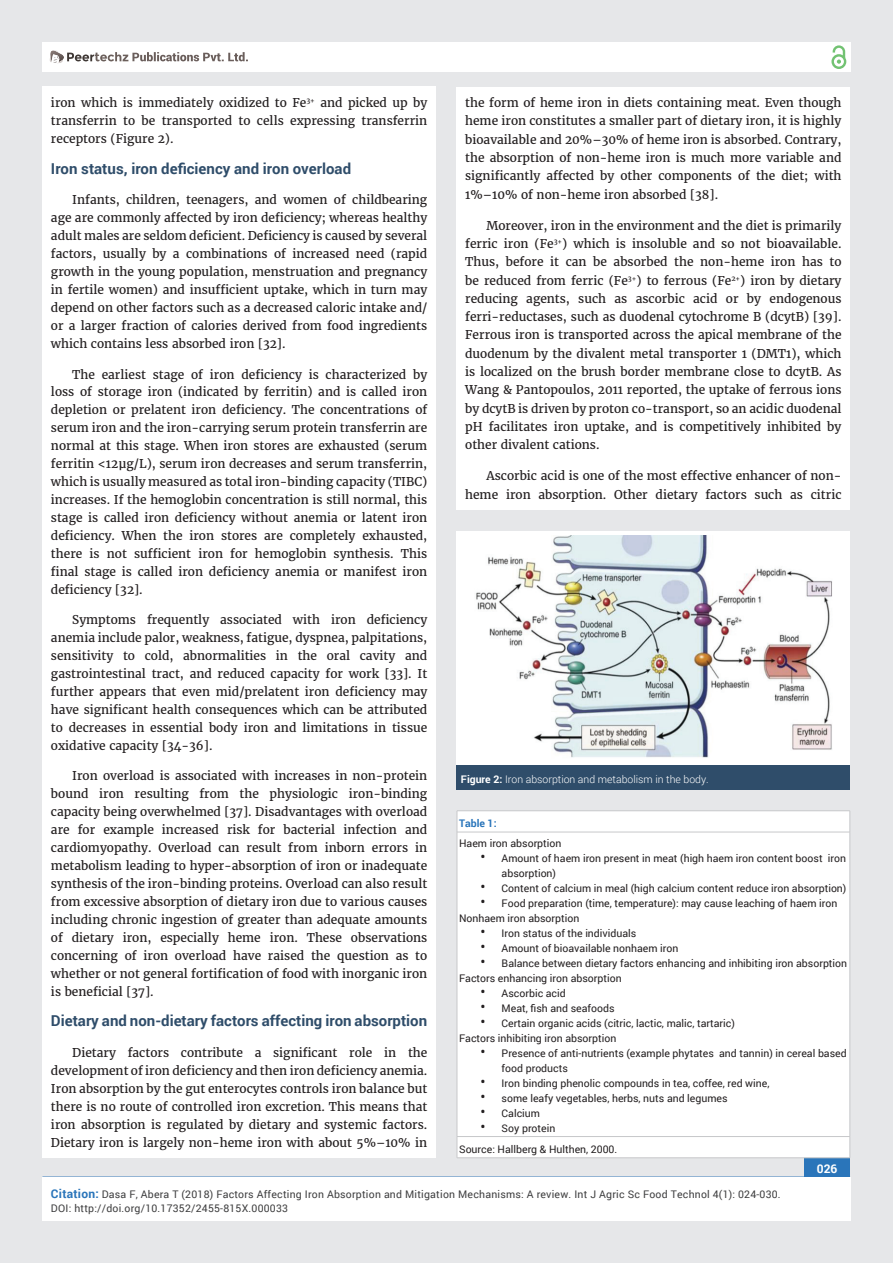
<style>
.page{position:relative;width:893px;height:1263px;background:#e6e7e9}
.page>*{position:absolute;margin:0;border:0;box-sizing:border-box;transform-origin:0 0}
.t1{font:700 15px "Roboto";color:#2f4d6a}
.t2{font:12px/18px "Merriweather";color:#231f20;text-align:justify}
.t3{font:700 12px "Roboto";color:#fff}
.t4{font:10.5px/15px "Roboto";color:#231f20}
.t5{font:10.5px/13.5px "Roboto";letter-spacing:.02em;color:#3e3e3f}
.t6{font:300 10.5px "Roboto";color:#fff}
.t7{font:700 10.5px "Roboto";color:#2a75ba}
.s1{font-weight:700}
.s2{font-size:15px}
.s3{font-weight:700;font-size:12px;color:#2a75ba}
</style>
<div class="page">
<div style="left:42px;top:43px;width:808px;height:29px;background:#fff"></div>
<div style="left:831px;top:54px;width:15px;height:15px;border:2px solid #72c272;border-radius:50%"></div>
<svg style="left:831px;top:45px;width:15px;height:19px"></svg>
<div style="left:804px;top:1157px;width:46px;height:43px;background:#2a75ba"></div>
<svg style="left:49px;top:50px;width:199px;height:14px"></svg>
<div style="left:42px;top:1177px;width:809px;height:43px;background:#fff"></div>
<div style="left:42px;top:87px;width:394px;height:1071px;background:#fff"></div>
<div style="left:457px;top:87px;width:393px;height:423px;background:#fff"></div>
<div style="left:458px;top:812px;width:391px;height:346px;background:#fff"></div>
<hr style="left:457px;top:811px;width:393px;height:1px;background:#c7c8ca">
<svg style="left:849px;top:811px;width:1px;height:21px"></svg>
<hr style="left:457px;top:832px;width:393px;height:1px;background:#c7c8ca">
<hr style="left:457px;top:832px;width:1px;height:305px;background:#c7c8ca">
<hr style="left:849px;top:832px;width:1px;height:305px;background:#c7c8ca">
<hr style="left:457px;top:1136px;width:393px;height:1px;background:#c7c8ca">
<svg style="left:849px;top:1137px;width:1px;height:21px"></svg>
<hr style="left:457px;top:1158px;width:393px;height:1px;background:#c7c8ca">
<div style="left:457px;top:531px;width:393px;height:234px;background:#fff"></div>
<div style="left:457px;top:765px;width:393px;height:24px;background:#2f4d6a"></div>
<img style="left:476px;top:535px;width:356px;height:223px">
<p class="t2" style="left:51px;top:94px;width:378px">iron which is immediately oxidized to Fe<sup>3+</sup> and picked up by transferrin to be transported to cells expressing transferrin receptors (Figure 2).</p>
<p class="t1" style="left:51px;top:158px;width:302px">Iron status, iron deficiency and iron overload</p>
<p class="t2" style="left:51px;top:191px;width:378px;text-indent:21px">Infants, children, teenagers, and women of childbearing age are commonly affected by iron deficiency; whereas healthy adult males are seldom deficient. Deficiency is caused by several factors, usually by a combinations of increased need (rapid growth in the young population, menstruation and pregnancy in fertile women) and insufficient uptake, which in turn may depend on other factors such as a decreased caloric intake and/ or a larger fraction of calories derived from food ingredients which contains less absorbed iron [32].</p>
<p class="t2" style="left:51px;top:365px;width:378px;text-indent:21px">The earliest stage of iron deficiency is characterized by loss of storage iron (indicated by ferritin) and is called iron depletion or prelatent iron deficiency. The concentrations of serum iron and the iron-carrying serum protein transferrin are normal at this stage. When iron stores are exhausted (serum ferritin &lt;12μg/L), serum iron decreases and serum transferrin, which is usually measured as total iron-binding capacity (TIBC) increases. If the hemoglobin concentration is still normal, this stage is called iron deficiency without anemia or latent iron deficiency. When the iron stores are completely exhausted, there is not sufficient iron for hemoglobin synthesis. This final stage is called iron deficiency anemia or manifest iron deficiency [32].</p>
<p class="t2" style="left:51px;top:611px;width:378px;text-indent:21px">Symptoms frequently associated with iron deficiency anemia include palor, weakness, fatigue, dyspnea, palpitations, sensitivity to cold, abnormalities in the oral cavity and gastrointestinal tract, and reduced capacity for work [33]. It further appears that even mid/prelatent iron deficiency may have significant health consequences which can be attributed to decreases in essential body iron and limitations in tissue oxidative capacity [34-36].</p>
<p class="t2" style="left:51px;top:767px;width:378px;text-indent:21px">Iron overload is associated with increases in non-protein bound iron resulting from the physiologic iron-binding capacity being overwhelmed [37]. Disadvantages with overload are for example increased risk for bacterial infection and cardiomyopathy. Overload can result from inborn errors in metabolism leading to hyper-absorption of iron or inadequate synthesis of the iron-binding proteins. Overload can also result from excessive absorption of dietary iron due to various causes including chronic ingestion of greater than adequate amounts of dietary iron, especially heme iron. These observations concerning of iron overload have raised the question as to whether or not general fortification of food with inorganic iron is beneficial [37].</p>
<p class="t1" style="left:51px;top:1011px;width:378px">Dietary and non-dietary factors affecting iron absorption</p>
<p class="t2" style="left:51px;top:1044px;width:378px;text-indent:21px">Dietary factors contribute a significant role in the development of iron deficiency and then iron deficiency anemia.<br>Iron absorption by the gut enterocytes controls iron balance but there is no route of controlled iron excretion. This means that iron absorption is regulated by dietary and systemic factors.<br>Dietary iron is largely non-heme iron with about 5%–10% in</p>
<p class="t2" style="left:465px;top:94px;width:378px">the form of heme iron in diets containing meat. Even though heme iron constitutes a smaller part of dietary iron, it is highly bioavailable and 20%–30% of heme iron is absorbed. Contrary, the absorption of non-heme iron is much more variable and significantly affected by other components of the diet; with 1%–10% of non-heme iron absorbed [38].</p>
<p class="t2" style="left:465px;top:216px;width:378px;text-indent:21px">Moreover, iron in the environment and the diet is primarily ferric iron (Fe<sup>3+</sup>) which is insoluble and so not bioavailable.<br>Thus, before it can be absorbed the non-heme iron has to be reduced from ferric (Fe<sup>3+</sup>) to ferrous (Fe<sup>2+</sup>) iron by dietary reducing agents, such as ascorbic acid or by endogenous ferri-reductases, such as duodenal cytochrome B (dcytB) [39].<br>Ferrous iron is transported across the apical membrane of the duodenum by the divalent metal transporter 1 (DMT1), which is localized on the brush border membrane close to dcytB. As Wang &amp; Pantopoulos, 2011 reported, the uptake of ferrous ions by dcytB is driven by proton co-transport, so an acidic duodenal pH facilitates iron uptake, and is competitively inhibited by other divalent cations.</p>
<p class="t2" style="left:465px;top:467px;width:378px;text-align:right">Ascorbic acid is one of the most effective enhancer of non&shy;heme iron absorption. Other dietary factors such as citric</p>
<p class="t6" style="left:461px;top:772px;width:249px"><span class="s1">Figure 2:</span> Iron absorption and metabolism in the body.</p>
<p class="t7" style="left:459px;top:816px;width:39px">Table 1:</p>
<p class="t4" style="left:459px;top:836px;width:104px">Haem iron absorption</p>
<p class="t4" style="left:502px;top:851px;width:346px;text-indent:-21px"><span class="s2">•</span> Amount of haem iron present in meat (high haem iron content boost iron absorption)</p>
<p class="t4" style="left:480px;top:881px;width:368px"><span class="s2">•</span> Content of calcium in meal (high calcium content reduce iron absorption)</p>
<p class="t4" style="left:459px;top:896px;width:380px;text-indent:21px"><span class="s2">•</span> Food preparation (time, temperature): may cause leaching of haem iron<br>Nonhaem iron absorption</p>
<p class="t4" style="left:480px;top:926px;width:157px"><span class="s2">•</span> Iron status of the individuals</p>
<p class="t4" style="left:480px;top:941px;width:199px"><span class="s2">•</span> Amount of bioavailable nonhaem iron</p>
<p class="t4" style="left:459px;top:956px;width:389px;text-indent:21px"><span class="s2">•</span> Balance between dietary factors enhancing and inhibiting iron absorption<br>Factors enhancing iron absorption</p>
<p class="t4" style="left:480px;top:986px;width:87px"><span class="s2">•</span> Ascorbic acid</p>
<p class="t4" style="left:480px;top:1001px;width:136px"><span class="s2">•</span> Meat, fish and seafoods</p>
<p class="t4" style="left:459px;top:1016px;width:277px;text-indent:21px"><span class="s2">•</span> Certain organic acids (citric, lactic, malic, tartaric)<br>Factors inhibiting iron absorption</p>
<p class="t4" style="left:502px;top:1046px;width:347px;text-indent:-21px"><span class="s2">•</span> Presence of anti-nutrients (example phytates and tannin) in cereal based food products</p>
<p class="t4" style="left:480px;top:1076px;width:291px"><span class="s2">•</span> Iron binding phenolic compounds in tea, coffee, red wine,</p>
<p class="t4" style="left:480px;top:1091px;width:249px"><span class="s2">•</span> some leafy vegetables, herbs, nuts and legumes</p>
<p class="t4" style="left:480px;top:1106px;width:61px"><span class="s2">•</span> Calcium</p>
<p class="t4" style="left:459px;top:1118px;width:160px;line-height:20.4px;text-indent:21px"><span class="s2">•</span> Soy protein<br>Source: Hallberg &amp; Hulthen, 2000.</p>
<p class="t3" style="left:817px;top:1161px;width:22px">026</p>
<p class="t5" style="left:51px;top:1188px;width:731px"><span class="s3">Citation:</span> Dasa F, Abera T (2018) Factors Affecting Iron Absorption and Mitigation Mechanisms: A review. Int J Agric Sc Food Technol 4(1): 024-030.<br>DOI: http://doi.org/10.17352/2455-815X.000033</p>
</div>
